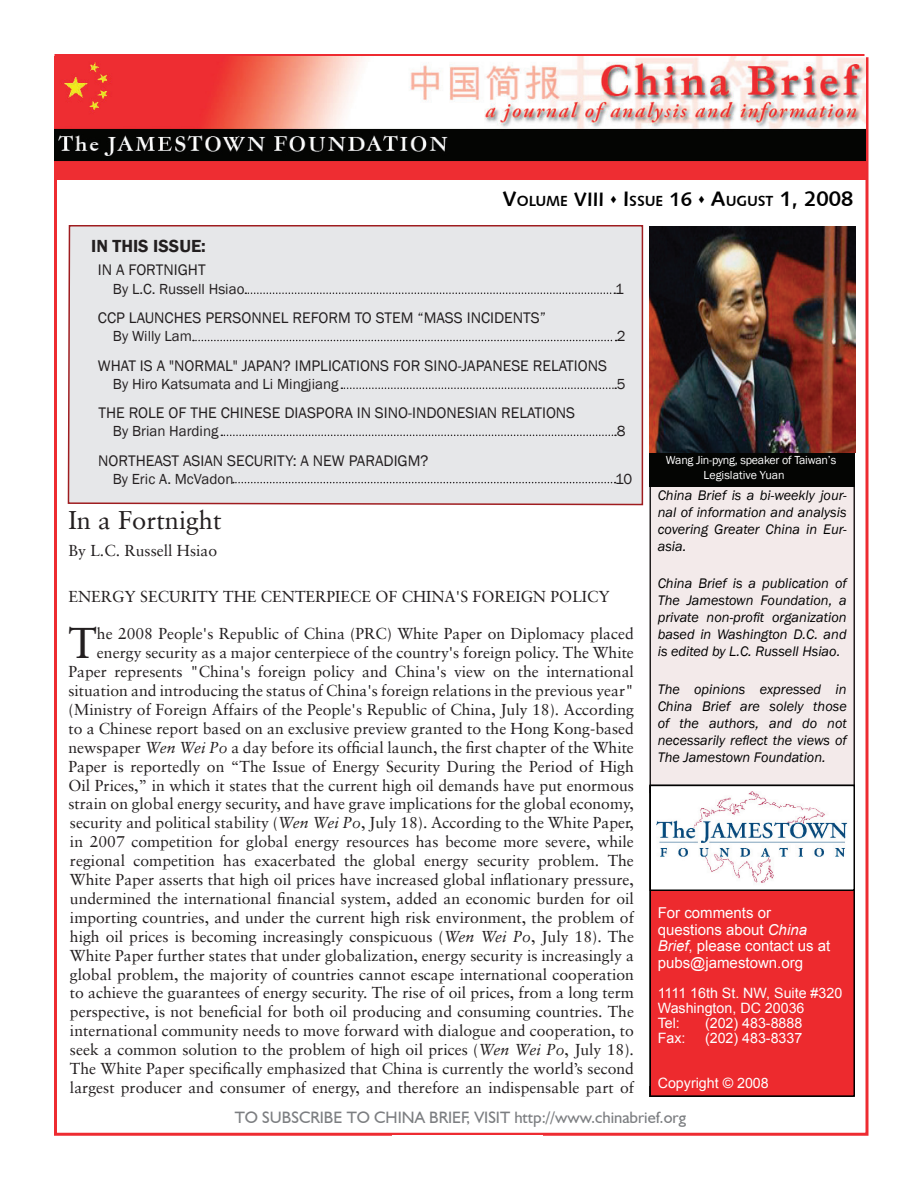
<style>
.page{position:relative;width:918px;height:1188px;background:#fff}
.page>*{position:absolute;margin:0;border:0;box-sizing:border-box;transform-origin:0 0}
.t1{font:42.9px "Sabon LT";color:#231f20}
.t2{font:25.5px "Sabon LT";color:#231f20}
.t3{font:600 18px "Franklin Gothic";color:#231f20}
.t4{font:16.5px "Humanist 521 BT";color:#7c7e81}
.t5{font:15.75px/18.9px "Sabon LT";color:#231f20;text-align:right}
.t6{font:15.75px "Franklin Gothic";color:#231f20}
.t7{font:15px "Franklin Gothic";color:#231f20}
.t8{font:15px/16.5px "Arial";color:#fff}
.t9{font:14.7px "Humanist 531 BT Bold A";color:#000}
.t10{font:italic 14.25px/17.1px "Franklin Gothic";color:#000;text-align:justify}
.t11{font:14.25px/15px "Arial";color:#fff}
.t12{font:12px/14.4px "Franklin Gothic";letter-spacing:-.02em;color:#fff}
.s1{font-size:21px}
.s2{font-size:19.5px}
.s3{font-style:italic}
</style>
<div class="page">
<hr style="left:54px;top:54px;width:810px;height:3px;background:#ee2b31">
<div style="left:650px;top:482px;width:204px;height:310px;background:#f3eaea"></div>
<div style="left:650px;top:482px;width:205px;height:311px;border:2px solid #231f20"></div>
<img style="left:54px;top:57px;width:811px;height:122px">
<div style="left:67px;top:225px;width:577px;height:281px;background:#e6e7e9"></div>
<div style="left:649px;top:226px;width:206px;height:261px;background:#040503"></div>
<div style="left:650px;top:785px;width:204px;height:311px;background:#ed2a2e"></div>
<div style="left:650px;top:785px;width:205px;height:312px;border:2px solid #000"></div>
<img style="left:653px;top:788px;width:199px;height:100px">
<div style="left:650px;top:785px;width:205px;height:106px;border:2px solid #000"></div>
<svg style="left:245px;top:292px;width:370px;height:2px"></svg>
<svg style="left:341px;top:387px;width:275px;height:2px"></svg>
<svg style="left:221px;top:435px;width:395px;height:1px"></svg>
<img style="left:649px;top:226px;width:206px;height:227px">
<svg style="left:233px;top:482px;width:383px;height:1px"></svg>
<svg style="left:193px;top:340px;width:424px;height:1px"></svg>
<p class="t9" style="left:502px;top:192px;width:353px"><span class="s1">V</span>OLUME <span class="s2">VIII</span> ▲ <span class="s1">I</span>SSUE <span class="s2">16</span> ▲ <span class="s1">A</span>UGUST <span class="s1">1, 2008</span></p>
<p class="t3" style="left:91px;top:235px;width:116px">IN THIS ISSUE:</p>
<p class="t6" style="left:98px;top:260px;width:109px">IN A FORTNIGHT</p>
<p class="t7" style="left:113px;top:280px;width:133px">BY L.C. RUSSELL HSIAO</p>
<p class="t7" style="left:615px;top:280px;width:10px">1</p>
<p class="t6" style="left:98px;top:308px;width:67px">CCP LAUNCH</p>
<p class="t6" style="left:184px;top:308px;width:69px">ES PERSONN</p>
<p class="t6" style="left:272px;top:308px;width:276px">EL REFORM TO STEM “MASS INCI DENTS”</p>
<p class="t7" style="left:113px;top:327px;width:81px">BY WILLY LAM</p>
<p class="t7" style="left:617px;top:327px;width:10px">2</p>
<p class="t6" style="left:98px;top:356px;width:22px">WHAT</p>
<p class="t6" style="left:140px;top:356px;width:118px">IS A "NOR MAL" JAPAN</p>
<p class="t6" style="left:283px;top:356px;width:37px">? IMPLICATION</p>
<p class="t6" style="left:380px;top:356px;width:23px">S FOR</p>
<p class="t6" style="left:425px;top:356px;width:10px">SINO</p>
<p class="t6" style="left:458px;top:356px;width:20px">-JAPAN</p>
<p class="t6" style="left:503px;top:356px;width:57px">ESE RELATION</p>
<p class="t6" style="left:598px;top:356px;width:10px">S</p>
<p class="t7" style="left:113px;top:374px;width:227px">BY HIRO KATSUMATA AND LI M INGJIANG</p>
<p class="t7" style="left:617px;top:374px;width:10px">5</p>
<p class="t6" style="left:99px;top:403px;width:228px">THE ROLE OF THE CHIN ESE DIASPORA</p>
<p class="t6" style="left:357px;top:403px;width:28px">IN SINO</p>
<p class="t6" style="left:408px;top:403px;width:74px">-IN DON ESIAN</p>
<p class="t6" style="left:501px;top:403px;width:27px">RELATION</p>
<p class="t6" style="left:566px;top:403px;width:10px">S</p>
<p class="t7" style="left:113px;top:422px;width:107px">BY BRIAN HARDING</p>
<p class="t7" style="left:617px;top:422px;width:10px">8</p>
<p class="t6" style="left:98px;top:451px;width:21px">NORTH</p>
<p class="t6" style="left:146px;top:451px;width:63px">EAST ASIAN</p>
<p class="t6" style="left:227px;top:451px;width:203px">SECURITY: A NEW PARADIG M?</p>
<p class="t7" style="left:113px;top:469px;width:122px">BY ERIC A. MCVADON</p>
<p class="t7" style="left:615px;top:469px;width:19px">10</p>
<h2 class="t2" style="left:68px;top:505px;width:155px">In a Fortnight</h2>
<p class="t5" style="left:68px;top:541px;width:150px">By L.C. Russell Hsiao</p>
<p class="t5" style="left:68px;top:586px;width:543px">ENERGY SECURITY THE CENTERPIECE OF CHINA'S FOREIGN POLICY</p>
<h1 class="t1" style="left:68px;top:618px;width:30px">T</h1>
<p class="t5" style="left:68px;top:624px;width:567px">he 2008 People's Republic of China (PRC) White Paper on Diplomacy placed energy security as a major centerpiece of the country's foreign policy. The White Paper represents "China's foreign policy and China's view on the international situation and introducing the status of China's foreign relations in the previous year" (Ministry of Foreign Affairs of the People's Republic of China, July 18). According to a Chinese report based on an exclusive preview granted to the Hong Kong-based newspaper <span class="s3">Wen Wei Po</span> a day before its official launch, the first chapter of the White Paper is reportedly on “The Issue of Energy Security During the Period of High Oil Prices,” in which it states that the current high oil demands have put enormous strain on global energy security, and have grave implications for the global economy, security and political stability (<span class="s3">Wen Wei Po</span>, July 18). According to the White Paper, in 2007 competition for global energy resources has become more severe, while regional competition has exacerbated the global energy security problem. The White Paper asserts that high oil prices have increased global inflationary pressure, undermined the international financial system, added an economic burden for oil importing countries, and under the current high risk environment, the problem of high oil prices is becoming increasingly conspicuous (<span class="s3">Wen Wei Po</span>, July 18). The White Paper further states that under globalization, energy security is increasingly a global problem, the majority of countries cannot escape international cooperation to achieve the guarantees of energy security. The rise of oil prices, from a long term perspective, is not beneficial for both oil producing and consuming countries. The international community needs to move forward with dialogue and cooperation, to seek a common solution to the problem of high oil prices (<span class="s3">Wen Wei Po</span>, July 18).<br>The White Paper specifically emphasized that China is currently the world’s second largest producer and consumer of energy, and therefore an indispensable part of</p>
<p class="t12" style="left:704px;top:453px;width:134px;text-indent:-38px">WANG JIN-PYNG, SPEAKER OF TAIWAN’S<br>LEGISLATIVE YUAN</p>
<p class="t10" style="left:658px;top:487px;width:190px">China Brief is a bi-weekly jour&shy;nal of information and analysis covering Greater China in Eur&shy;asia.</p>
<p class="t10" style="left:658px;top:575px;width:190px">China Brief is a publication of The Jamestown Foundation, a private non-profit organization based in Washington D.C. and is edited by L.C. Russell Hsiao.</p>
<p class="t10" style="left:658px;top:681px;width:190px">The opinions expressed in China Brief are solely those of the authors, and do not necessarily reflect the views of The Jamestown Foundation.</p>
<p class="t8" style="left:658px;top:905px;width:174px">For comments or questions about <span class="s3">China<br>Brief</span>, please contact us at pubs@jamestown.org</p>
<p class="t11" style="left:658px;top:986px;width:186px">1111 16th St. NW, Suite #320<br>Washington, DC 20036<br>Tel:</p>
<p class="t11" style="left:705px;top:1016px;width:99px">(202) 483-8888</p>
<p class="t11" style="left:658px;top:1031px;width:29px">Fax:</p>
<p class="t11" style="left:705px;top:1031px;width:99px">(202) 483-8337</p>
<p class="t11" style="left:658px;top:1076px;width:113px">Copyright © 2008</p>
<p class="t4" style="left:235px;top:1107px;width:453px">TO SUBSCRIBE TO CHINA BRIEF, VISIT http://www.chinabrief.org</p>
</div>
